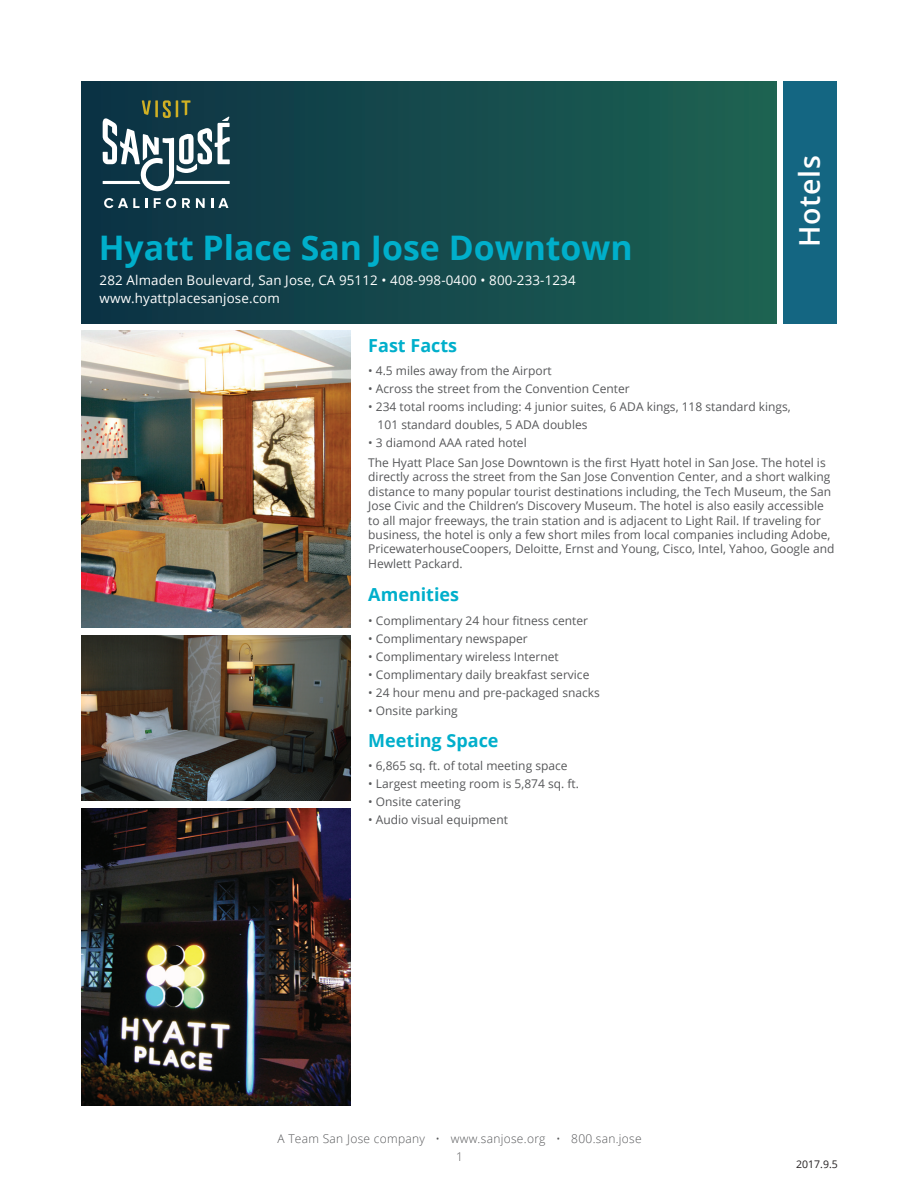
<style>
.page{position:relative;width:918px;height:1188px;background:#fff}
.page>*{position:absolute;margin:0;border:0;box-sizing:border-box;transform-origin:0 0}
.t1{font:700 33.9px "Open Sans";color:#00afcb}
.t2{font:600 28.5px "Open Sans";letter-spacing:.025em;color:#fff}
.head{font:700 18px "Open Sans";color:#00afcb}
.t3{font:13.35px "Open Sans";letter-spacing:.01em;color:#fff}
.body1stline{font:12px/14.4px "Open Sans";color:#57585a}
.bullet{font:12px "Open Sans";color:#57585a}
.t4{font:300 12px/18px "Open Sans";letter-spacing:.025em;color:#57585a;text-align:center}
.t5{font:10.5px "Open Sans";color:#231f20}
</style>
<div class="page">
<div style="left:783px;top:81px;width:54px;height:243px;background:#146682"></div>
<div style="left:81px;top:81px;width:695px;height:243px;background:linear-gradient(to right,#0c3145,#1d6352)"></div>
<img style="left:81px;top:331px;width:270px;height:296px">
<img style="left:81px;top:809px;width:270px;height:297px">
<img style="left:81px;top:636px;width:270px;height:164px">
<svg style="left:104px;top:198px;width:43px;height:10px"></svg>
<svg style="left:154px;top:198px;width:22px;height:10px"></svg>
<svg style="left:182px;top:198px;width:8px;height:10px"></svg>
<svg style="left:196px;top:198px;width:9px;height:10px"></svg>
<svg style="left:211px;top:198px;width:17px;height:10px"></svg>
<svg style="left:103px;top:100px;width:127px;height:92px"></svg>
<p class="t1" style="left:99px;top:224px;width:536px">Hyatt Place San Jose Downtown</p>
<p class="t3" style="left:100px;top:272px;width:478px">282 Almaden Boulevard, San Jose, CA 95112 • 408-998-0400 • 800-233-1234</p>
<p class="t3" style="left:100px;top:290px;width:182px">www.hyattplacesanjose.com</p>
<p class="t2" style="left:790px;top:247px;width:93px;rotate:-90deg">Hotels</p>
<p class="head" style="left:368px;top:332px;width:90px">Fast Facts</p>
<p class="bullet" style="left:368px;top:363px;width:185px">• 4.5 miles away from the Airport</p>
<p class="bullet" style="left:368px;top:381px;width:263px">• Across the street from the Convention Center</p>
<p class="bullet" style="left:368px;top:399px;width:424px">• 234 total rooms including: 4 junior suites, 6 ADA kings, 118 standard kings,</p>
<p class="bullet" style="left:378px;top:417px;width:211px">101 standard doubles, 5 ADA doubles</p>
<p class="bullet" style="left:368px;top:435px;width:160px">• 3 diamond AAA rated hotel</p>
<p class="body1stline" style="left:368px;top:455px;width:468px">The Hyatt Place San Jose Downtown is the first Hyatt hotel in San Jose. The hotel is directly across the street from the San Jose Convention Center, and a short walking distance to many popular tourist destinations including, the Tech Museum, the San Jose Civic and the Children’s Discovery Museum. The hotel is also easily accessible to all major freeways, the train station and is adjacent to Light Rail. If traveling for business, the hotel is only a few short miles from local companies including Adobe, PricewaterhouseCoopers, Deloitte, Ernst and Young, Cisco, Intel, Yahoo, Google and Hewlett Packard.</p>
<p class="head" style="left:368px;top:582px;width:92px">Amenities</p>
<p class="bullet" style="left:368px;top:612px;width:221px">• Complimentary 24 hour fitness center</p>
<p class="bullet" style="left:368px;top:630px;width:161px">• Complimentary newspaper</p>
<p class="bullet" style="left:368px;top:648px;width:192px">• Complimentary wireless Internet</p>
<p class="bullet" style="left:368px;top:666px;width:223px">• Complimentary daily breakfast service</p>
<p class="bullet" style="left:368px;top:684px;width:233px">• 24 hour menu and pre-packaged snacks</p>
<p class="bullet" style="left:368px;top:702px;width:91px">• Onsite parking</p>
<p class="head" style="left:368px;top:728px;width:132px">Meeting Space</p>
<p class="bullet" style="left:368px;top:758px;width:201px">• 6,865 sq. ft. of total meeting space</p>
<p class="bullet" style="left:368px;top:776px;width:212px">• Largest meeting room is 5,874 sq. ft.</p>
<p class="bullet" style="left:368px;top:794px;width:94px">• Onsite catering</p>
<p class="bullet" style="left:368px;top:812px;width:141px">• Audio visual equipment</p>
<p class="t4" style="left:277px;top:1130px;width:366px">A Team San Jose company • www.sanjose.org • 800.san.jose<br>1</p>
<p class="t5" style="left:796px;top:1157px;width:43px">2017.9.5</p>
</div>
